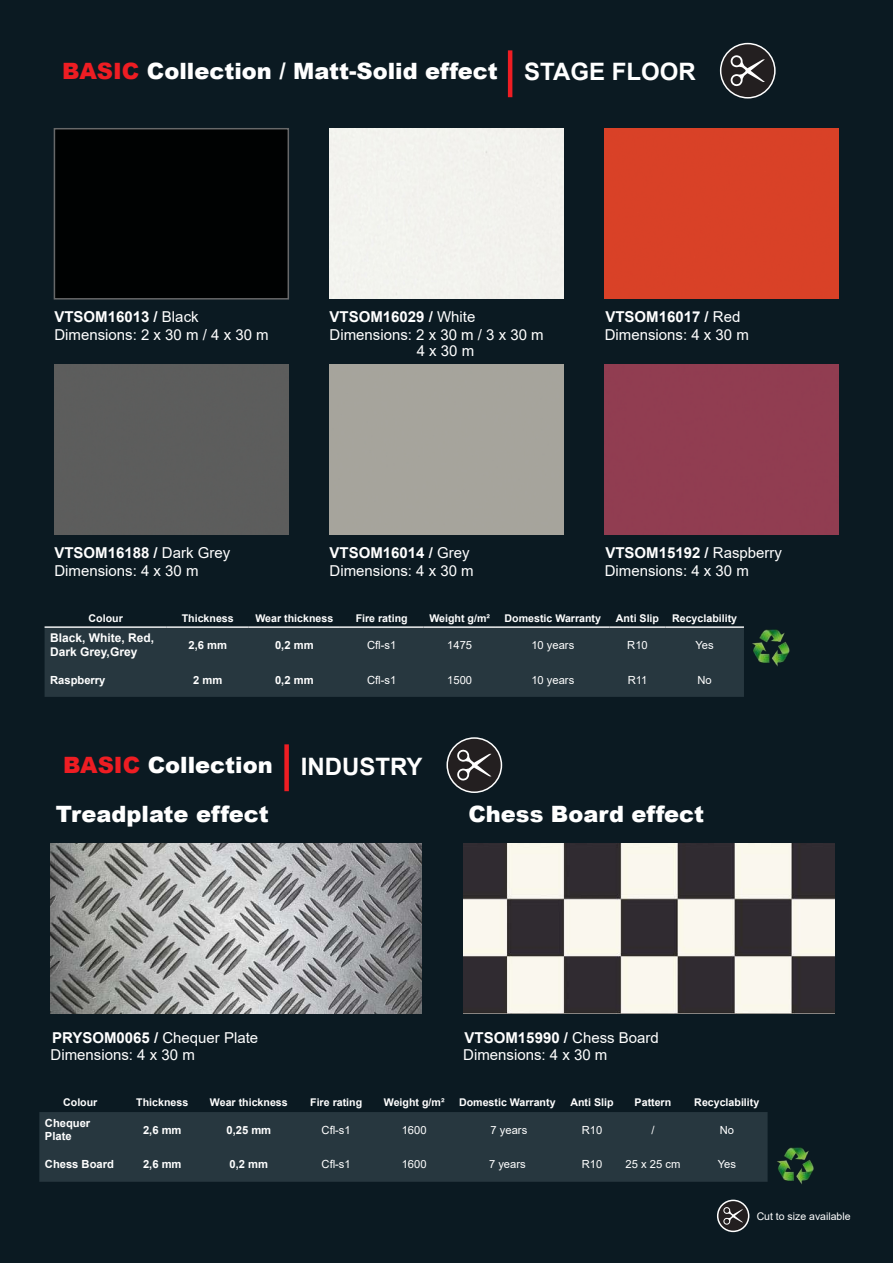
<style>
.page{position:relative;width:893px;height:1263px;background:#0b1a22}
.page>*{position:absolute;margin:0;border:0;box-sizing:border-box;transform-origin:0 0}
.t1{font:900 22.5px/48px "Arial";color:#fff}
.t2{font:15px "Arial";color:#fff}
.t3{font:700 15px "Arial";color:#fff}
.t4{font:700 12px/14.4px "Arial";color:#fff}
.t5{font:11.25px "Arial";color:#fff}
.t6{font:700 11.25px/13.5px "Arial";color:#fff}
.t7{font:700 10.65px "Arial";color:#fff}
.t8{font:10.5px "Arial";color:#fff}
.s1{color:#ee1d23}
.s2{font-weight:700;font-size:24px}
.s3{font-weight:400}
.s4{font-weight:700}
</style>
<div class="page">
<img style="left:463px;top:843px;width:371px;height:170px">
<img style="left:51px;top:843px;width:371px;height:170px">
<div style="left:39px;top:1112px;width:729px;height:70px;background:#27373f"></div>
<div style="left:45px;top:628px;width:699px;height:69px;background:#27373f"></div>
<hr style="left:45px;top:626px;width:122px;height:2px;background:#fff">
<hr style="left:167px;top:626px;width:82px;height:2px;background:#fff">
<hr style="left:249px;top:626px;width:91px;height:2px;background:#fff">
<hr style="left:340px;top:626px;width:83px;height:2px;background:#fff">
<hr style="left:423px;top:626px;width:73px;height:2px;background:#fff">
<hr style="left:496px;top:626px;width:114px;height:2px;background:#fff">
<hr style="left:610px;top:626px;width:55px;height:2px;background:#fff">
<hr style="left:665px;top:626px;width:79px;height:2px;background:#fff">
<div style="left:54px;top:128px;width:235px;height:172px;border:2px solid #676869"></div>
<div style="left:54px;top:364px;width:234px;height:170px;background:#5c5d5c"></div>
<div style="left:330px;top:129px;width:233px;height:170px;background:#f2f2ee"></div>
<div style="left:330px;top:364px;width:233px;height:170px;background:#a6a49c"></div>
<div style="left:605px;top:129px;width:233px;height:170px;background:#d94127"></div>
<div style="left:605px;top:364px;width:233px;height:170px;background:#913d51"></div>
<img style="left:742px;top:628px;width:48px;height:39px">
<img style="left:766px;top:1146px;width:48px;height:38px">
<hr style="left:508px;top:50px;width:4px;height:47px;background:#ee1d23">
<div style="left:284px;top:744px;width:5px;height:47px;background:#ee1d23"></div>
<div style="left:447px;top:738px;width:54px;height:54px;background:#231f20;border-radius:50%"></div>
<div style="left:446px;top:737px;width:56px;height:56px;border:2px solid #fff;border-radius:50%"></div>
<svg style="left:457px;top:750px;width:34px;height:31px"></svg>
<div style="left:721px;top:44px;width:54px;height:54px;background:#231f20;border-radius:50%"></div>
<div style="left:720px;top:43px;width:56px;height:56px;border:2px solid #fff;border-radius:50%"></div>
<svg style="left:731px;top:55px;width:34px;height:31px"></svg>
<div style="left:718px;top:1200px;width:31px;height:31px;background:#231f20;border-radius:50%"></div>
<div style="left:717px;top:1199px;width:32px;height:33px;border:2px solid #fff;border-radius:50%"></div>
<svg style="left:723px;top:1207px;width:20px;height:18px"></svg>
<h1 class="t1" style="left:62px;top:47px;width:635px"><span class="s1">BASIC</span> Collection / Matt-Solid effect <span class="s2">STAGE FLOOR</span></h1>
<h2 class="t3" style="left:54px;top:307px;width:146px">VTSOM16013 / <span class="s3">Black</span></h2>
<h2 class="t2" style="left:54px;top:325px;width:216px">Dimensions: 2 x 30 m / 4 x 30 m</h2>
<h2 class="t3" style="left:330px;top:307px;width:147px">VTSOM16029 / <span class="s3">White</span></h2>
<h2 class="t2" style="left:330px;top:325px;width:216px">Dimensions: 2 x 30 m / 3 x 30 m</h2>
<h2 class="t2" style="left:417px;top:340px;width:59px">4 x 30 m</h2>
<h2 class="t3" style="left:605px;top:307px;width:137px">VTSOM16017 / <span class="s3">Red</span></h2>
<h2 class="t2" style="left:605px;top:325px;width:146px">Dimensions: 4 x 30 m</h2>
<h2 class="t3" style="left:54px;top:542px;width:177px">VTSOM16188 / <span class="s3">Dark Grey</span></h2>
<h2 class="t2" style="left:54px;top:560px;width:146px">Dimensions: 4 x 30 m</h2>
<h2 class="t3" style="left:330px;top:542px;width:142px">VTSOM16014 / <span class="s3">Grey</span></h2>
<h2 class="t2" style="left:330px;top:560px;width:146px">Dimensions: 4 x 30 m</h2>
<h2 class="t3" style="left:605px;top:542px;width:178px">VTSOM15192 / <span class="s3">Raspberry</span></h2>
<h2 class="t2" style="left:605px;top:560px;width:146px">Dimensions: 4 x 30 m</h2>
<p class="t7" style="left:89px;top:610px;width:36px">Colour</p>
<p class="t7" style="left:182px;top:610px;width:54px">Thickness</p>
<p class="t7" style="left:255px;top:610px;width:79px">Wear thickness</p>
<p class="t7" style="left:356px;top:610px;width:53px">Fire rating</p>
<p class="t7" style="left:429px;top:610px;width:62px">Weight g/m²</p>
<p class="t7" style="left:505px;top:610px;width:98px">Domestic Warranty</p>
<p class="t7" style="left:616px;top:610px;width:123px">Anti Slip Recyclability</p>
<p class="t4" style="left:50px;top:630px;width:106px">Black, White, Red,<br>Dark Grey,Grey</p>
<p class="t6" style="left:188px;top:638px;width:40px">2,6 mm</p>
<p class="t6" style="left:275px;top:638px;width:40px">0,2 mm</p>
<p class="t5" style="left:367px;top:637px;width:31px">Cfl-s1</p>
<p class="t5" style="left:447px;top:637px;width:26px">1475</p>
<p class="t5" style="left:531px;top:637px;width:44px">10 years</p>
<p class="t5" style="left:627px;top:637px;width:22px">R10</p>
<p class="t5" style="left:695px;top:637px;width:20px">Yes</p>
<p class="t6" style="left:50px;top:673px;width:57px">Raspberry</p>
<p class="t6" style="left:193px;top:673px;width:31px">2 mm</p>
<p class="t6" style="left:275px;top:673px;width:40px">0,2 mm</p>
<p class="t5" style="left:367px;top:672px;width:31px">Cfl-s1</p>
<p class="t5" style="left:447px;top:672px;width:26px">1500</p>
<p class="t5" style="left:531px;top:672px;width:44px">10 years</p>
<p class="t5" style="left:628px;top:672px;width:21px">R11</p>
<p class="t5" style="left:697px;top:672px;width:16px">No</p>
<h1 class="t1" style="left:56px;top:741px;width:368px;text-indent:7px"><span class="s1">BASIC</span> Collection <span class="s2">INDUSTRY<br></span>Treadplate effect</h1>
<h1 class="t1" style="left:468px;top:789px;width:237px">Chess Board effect</h1>
<h2 class="t2" style="left:52px;top:1027px;width:208px"><span class="s4">PRYSOM0065 /</span> Chequer Plate</h2>
<h2 class="t3" style="left:465px;top:1027px;width:196px">VTSOM15990 / <span class="s3">Chess Board</span></h2>
<h2 class="t2" style="left:51px;top:1044px;width:146px">Dimensions: 4 x 30 m</h2>
<h2 class="t2" style="left:463px;top:1044px;width:146px">Dimensions: 4 x 30 m</h2>
<p class="t7" style="left:63px;top:1095px;width:36px">Colour</p>
<p class="t7" style="left:136px;top:1095px;width:54px">Thickness</p>
<p class="t7" style="left:210px;top:1095px;width:79px">Wear thickness</p>
<p class="t7" style="left:310px;top:1095px;width:53px">Fire rating</p>
<p class="t7" style="left:384px;top:1095px;width:62px">Weight g/m²</p>
<p class="t7" style="left:459px;top:1095px;width:98px">Domestic Warranty</p>
<p class="t7" style="left:570px;top:1095px;width:45px">Anti Slip</p>
<p class="t7" style="left:635px;top:1095px;width:38px">Pattern</p>
<p class="t7" style="left:694px;top:1095px;width:67px">Recyclability</p>
<p class="t6" style="left:45px;top:1116px;width:47px">Chequer<br>Plate</p>
<p class="t6" style="left:143px;top:1123px;width:40px">2,6 mm</p>
<p class="t6" style="left:226px;top:1123px;width:46px">0,25 mm</p>
<p class="t5" style="left:322px;top:1122px;width:31px">Cfl-s1</p>
<p class="t5" style="left:402px;top:1122px;width:26px">1600</p>
<p class="t5" style="left:491px;top:1122px;width:38px">7 years</p>
<p class="t5" style="left:582px;top:1122px;width:22px">R10</p>
<p class="t5" style="left:651px;top:1122px;width:5px">/</p>
<p class="t5" style="left:720px;top:1122px;width:16px">No</p>
<p class="t6" style="left:45px;top:1158px;width:71px">Chess Board</p>
<p class="t6" style="left:143px;top:1158px;width:40px">2,6 mm</p>
<p class="t6" style="left:230px;top:1158px;width:40px">0,2 mm</p>
<p class="t5" style="left:322px;top:1157px;width:31px">Cfl-s1</p>
<p class="t5" style="left:402px;top:1157px;width:26px">1600</p>
<p class="t5" style="left:489px;top:1157px;width:38px">7 years</p>
<p class="t5" style="left:582px;top:1157px;width:22px">R10</p>
<p class="t5" style="left:626px;top:1157px;width:56px">25 x 25 cm</p>
<p class="t5" style="left:718px;top:1157px;width:20px">Yes</p>
<p class="t8" style="left:757px;top:1209px;width:95px">Cut to size available</p>
</div>
